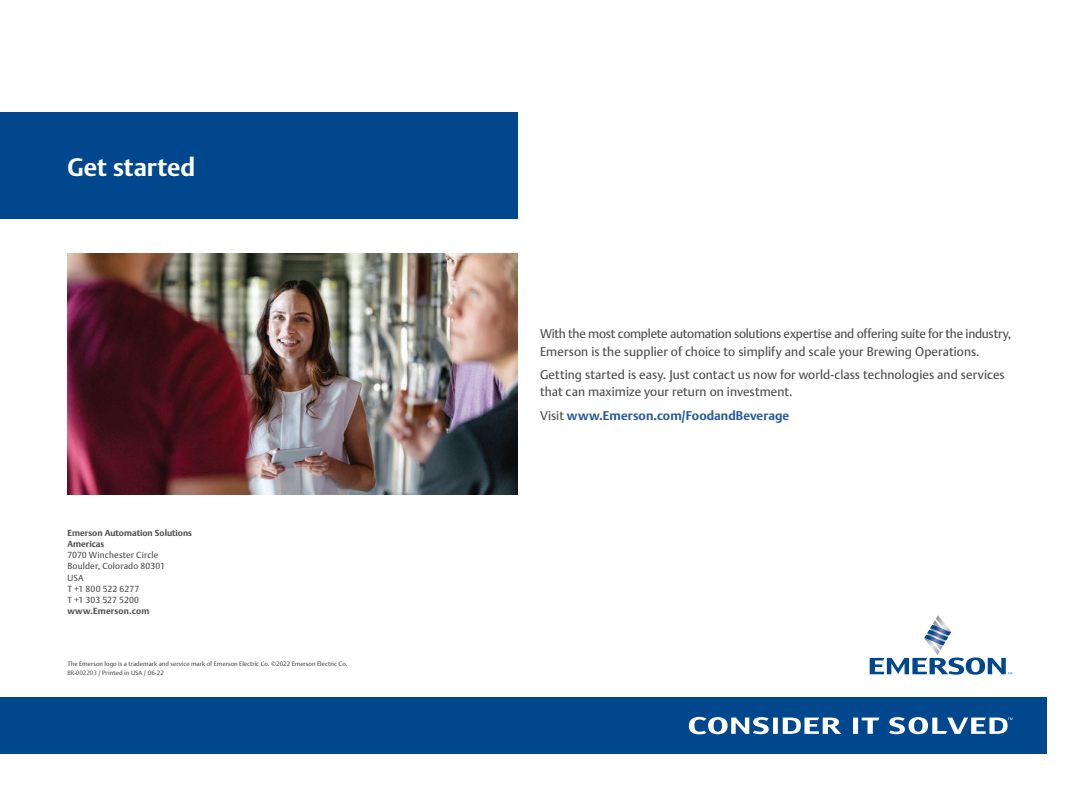
<style>
.page{position:relative;width:1080px;height:810px;background:#fff}
.page>*{position:absolute;margin:0;border:0;box-sizing:border-box;transform-origin:0 0}
.SUBHEAD{font:700 25px "DTL Argo TOT";letter-spacing:-.005em;color:#fff}
.t1{font:12.5px/17.5px "DTL Argo TOT";color:#4b4c4d}
.t2{font:700 12.5px "DTL Argo TOT";letter-spacing:.005em;color:#26589a}
.t3{font:8.75px "DTL Argo TOT";letter-spacing:.015em;color:#4b4c4d}
.t4{font:700 8.75px "DTL Argo TOT";color:#4b4c4d}
.t5{font:700 8.75px "DTL Argo TOT";letter-spacing:.02em;color:#4b4c4d}
.BODY{font:6.25px "DTL Argo TOT";color:#4b4c4d}
.BODY-2{font:6.25px "DTL Argo TOT";letter-spacing:.02em;color:#4b4c4d}
.s1{font-weight:300}
.s2{font-weight:400;color:#4b4c4d}
</style>
<div class="page">
<img style="left:68px;top:253px;width:450px;height:242px">
<div style="left:0;top:112px;width:518px;height:107px;background:#01478d"></div>
<div style="left:0;top:698px;width:1046px;height:56px;background:#01478d"></div>
<svg style="left:853px;top:718px;width:26px;height:16px"></svg>
<svg style="left:689px;top:717px;width:152px;height:17px"></svg>
<svg style="left:889px;top:717px;width:124px;height:17px"></svg>
<svg style="left:870px;top:615px;width:142px;height:60px"></svg>
<p class="SUBHEAD" style="left:68px;top:152px;width:129px">Get started</p>
<p class="t4" style="left:68px;top:527px;width:126px">Emerson Automation Solutions</p>
<p class="t4" style="left:68px;top:539px;width:38px">Americas</p>
<p class="t3" style="left:68px;top:550px;width:92px">7070 Winchester Circle</p>
<p class="t3" style="left:68px;top:561px;width:99px">Boulder, Colorado 80301</p>
<p class="t3" style="left:68px;top:572px;width:17px">USA</p>
<p class="t3" style="left:68px;top:584px;width:73px">T +1 800 522 6277</p>
<p class="t3" style="left:68px;top:595px;width:73px">T +1 303 527 5200</p>
<p class="t5" style="left:68px;top:606px;width:83px">www.Emerson.com</p>
<p class="BODY" style="left:68px;top:660px;width:282px">The Emerson logo is a trademark and service mark of Emerson Electric Co. ©2022 Emerson Electric Co.</p>
<p class="BODY-2" style="left:68px;top:669px;width:98px"><span class="s1">BR-002203</span> / Printed in USA / 06-22</p>
<p class="t1" style="left:540px;top:325px;width:473px">With the most complete automation solutions expertise and offering suite for the industry,<br>Emerson is the supplier of choice to simplify and scale your Brewing Operations.</p>
<p class="t1" style="left:540px;top:366px;width:466px">Getting started is easy. Just contact us now for world-class technologies and services that can maximize your return on investment.</p>
<p class="t2" style="left:540px;top:408px;width:251px"><span class="s2">Visit</span> www.Emerson.com/FoodandBeverage</p>
</div>
